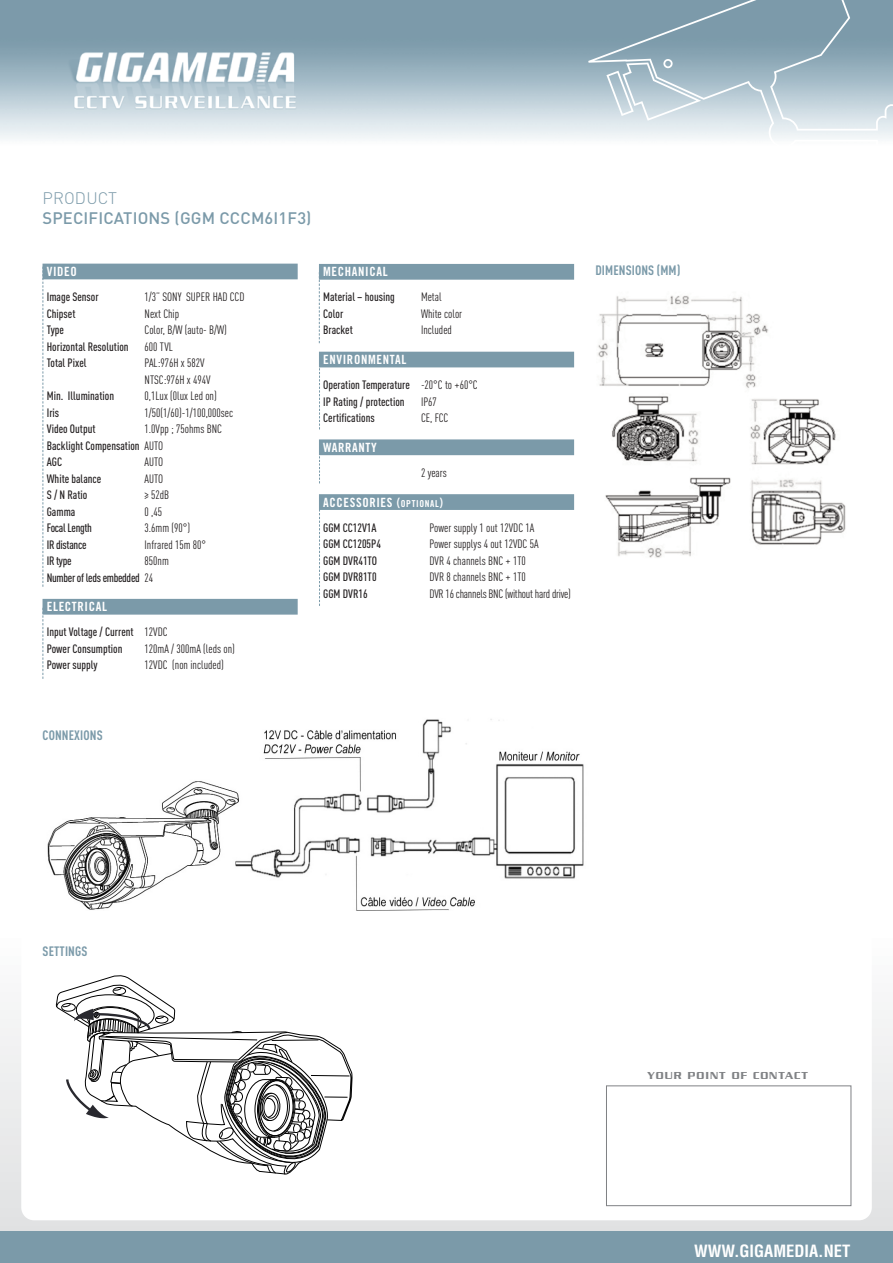
<style>
.page{position:relative;width:893px;height:1263px;background:#fff}
.page>*{position:absolute;margin:0;border:0;box-sizing:border-box;transform-origin:0 0}
.t1{font:500 16.5px "DIN";letter-spacing:.01em;color:#7b9aa9}
.t2{font:700 condensed 16.5px "Helvetica";color:#fff}
.t3{font:300 16.5px "DIN";letter-spacing:.01em;color:#7b9aa9}
.t4{font:700 condensed 13.5px "DINOT";letter-spacing:.01em;color:#7b9aa9}
.t5{font:12.75px "Trade Gothic Bold Cond Twenty";letter-spacing:.05em;color:#fff}
.t6{font:500 condensed 12px/16.5px "DINOT";color:#231f20}
.t7{font:condensed 12px/16.5px "DINOT";color:#231f20}
.t8{font:500 condensed 12px/16.5px "DINOT";letter-spacing:-.025em;color:#231f20}
.t9{font:condensed 12px "DINOT";letter-spacing:-.02em;color:#231f20}
.t10{font:500 10.95px "Serpentine";letter-spacing:.095em;color:#808285}
.s1{font-weight:400}
.s2{font-size:9.6px}
</style>
<div class="page">
<svg style="left:0;top:1010px;width:892px;height:221px;background:#e5e6e7"></svg>
<div style="left:0;top:1231px;width:892px;height:32px;background:#7b9aa9"></div>
<img style="left:0;top:0;width:588px;height:139px">
<div style="left:21px;top:267px;width:851px;height:953px;background:#fff;border-radius:13px"></div>
<svg style="left:588px;top:0;width:304px;height:139px;background:#a7bcc7"></svg>
<div style="left:43px;top:264px;width:255px;height:15px;background:#7b9aa9"></div>
<div style="left:43px;top:599px;width:255px;height:16px;background:#7b9aa9"></div>
<div style="left:319px;top:264px;width:255px;height:16px;background:#7b9aa9"></div>
<div style="left:319px;top:352px;width:255px;height:15px;background:#7b9aa9"></div>
<div style="left:319px;top:439px;width:255px;height:16px;background:#7b9aa9"></div>
<div style="left:319px;top:494px;width:255px;height:16px;background:#7b9aa9"></div>
<svg style="left:319px;top:367px;width:1px;height:62px"></svg>
<svg style="left:319px;top:455px;width:1px;height:28px"></svg>
<svg style="left:319px;top:510px;width:1px;height:96px"></svg>
<svg style="left:43px;top:279px;width:1px;height:308px"></svg>
<svg style="left:43px;top:614px;width:1px;height:65px"></svg>
<svg style="left:319px;top:279px;width:1px;height:64px"></svg>
<div style="left:606px;top:1086px;width:245px;height:120px;border:1px solid #808285"></div>
<img style="left:598px;top:295px;width:248px;height:263px">
<img style="left:47px;top:719px;width:537px;height:191px">
<svg style="left:56px;top:975px;width:297px;height:200px"></svg>
<h1 class="t3" style="left:43px;top:192px;width:76px">PRODUCT</h1>
<h1 class="t1" style="left:43px;top:212px;width:270px">SPECIFICATIONS (GGM CCCM6I1F3)</h1>
<p class="t5" style="left:47px;top:267px;width:32px">VIDEO</p>
<p class="t6" style="left:47px;top:290px;width:53px">Image Sensor</p>
<p class="t7" style="left:145px;top:289px;width:101px">1/3” SONY SUPER HAD CCD</p>
<p class="t6" style="left:47px;top:307px;width:30px">Chipset</p>
<p class="t7" style="left:145px;top:305px;width:36px">Next Chip</p>
<p class="t6" style="left:47px;top:323px;width:19px">Type</p>
<p class="t7" style="left:145px;top:322px;width:84px">Color, B/W (auto- B/W)</p>
<p class="t6" style="left:47px;top:340px;width:83px">Horizontal Resolution</p>
<p class="t7" style="left:145px;top:338px;width:30px">600 TVL</p>
<p class="t6" style="left:47px;top:356px;width:41px">Total Pixel</p>
<p class="t7" style="left:145px;top:355px;width:67px">PAL:976H x 582V<br>NTSC:976H x 494V</p>
<p class="t6" style="left:47px;top:389px;width:69px">Min. Illumination</p>
<p class="t7" style="left:145px;top:388px;width:74px">0,1Lux (0lux Led on)</p>
<p class="t6" style="left:47px;top:406px;width:14px">Iris</p>
<p class="t7" style="left:145px;top:404px;width:90px">1/50(1/60)-1/100,000sec</p>
<p class="t6" style="left:47px;top:422px;width:50px">Video Output</p>
<p class="t6" style="left:47px;top:422px;width:177px;text-indent:98px"><span class="s1">1.0Vpp ; 75ohms BNC<br></span>Backlight Compensation <span class="s1">AUTO<br></span>AGC</p>
<p class="t7" style="left:145px;top:454px;width:20px">AUTO</p>
<p class="t6" style="left:47px;top:472px;width:56px">White balance</p>
<p class="t7" style="left:145px;top:470px;width:20px">AUTO</p>
<p class="t6" style="left:47px;top:488px;width:42px">S / N Ratio</p>
<p class="t7" style="left:145px;top:487px;width:26px">≥ 52dB</p>
<p class="t6" style="left:47px;top:505px;width:30px">Gamma</p>
<p class="t7" style="left:145px;top:503px;width:19px">0 ,45</p>
<p class="t8" style="left:47px;top:521px;width:47px">Focal Length</p>
<p class="t7" style="left:145px;top:520px;width:47px">3.6mm (90°)</p>
<p class="t8" style="left:47px;top:538px;width:41px">IR distance</p>
<p class="t7" style="left:145px;top:536px;width:63px">Infrared 15m 80°</p>
<p class="t6" style="left:47px;top:554px;width:26px">IR type</p>
<p class="t8" style="left:47px;top:554px;width:124px;text-indent:98px"><span class="s1">850nm<br></span>Number of leds embedded <span class="s1">24</span></p>
<p class="t5" style="left:47px;top:602px;width:62px">ELECTRICAL</p>
<p class="t6" style="left:47px;top:625px;width:122px">Input Voltage / Current <span class="s1">12VDC<br></span>Power Consumption</p>
<p class="t7" style="left:145px;top:641px;width:92px">120mA / 300mA (leds on)</p>
<p class="t6" style="left:47px;top:658px;width:52px">Power supply</p>
<p class="t7" style="left:145px;top:657px;width:81px">12VDC (non included)</p>
<p class="t5" style="left:323px;top:267px;width:66px">MECHANICAL</p>
<p class="t6" style="left:323px;top:290px;width:73px">Material – housing</p>
<p class="t7" style="left:421px;top:289px;width:22px">Metal</p>
<p class="t6" style="left:323px;top:307px;width:22px">Color</p>
<p class="t7" style="left:421px;top:306px;width:43px">White color</p>
<p class="t6" style="left:323px;top:323px;width:31px">Bracket</p>
<p class="t7" style="left:421px;top:322px;width:32px">Included</p>
<p class="t5" style="left:323px;top:355px;width:85px">ENVIRONMENTAL</p>
<p class="t6" style="left:323px;top:378px;width:156px">Operation Temperature <span class="s1">-20°C to +60°C<br></span>IP Rating / protection</p>
<p class="t7" style="left:421px;top:393px;width:17px">IP67</p>
<p class="t6" style="left:323px;top:411px;width:53px">Certifications</p>
<p class="t7" style="left:421px;top:410px;width:29px">CE, FCC</p>
<p class="t5" style="left:323px;top:443px;width:55px">WARRANTY</p>
<p class="t7" style="left:421px;top:465px;width:27px">2 years</p>
<p class="t5" style="left:323px;top:498px;width:121px">ACCESSORIES (<span class="s2">OPTIONAL</span>)</p>
<p class="t6" style="left:323px;top:521px;width:55px">GGM CC12V1A</p>
<p class="t7" style="left:429px;top:519px;width:106px">Power supply 1 out 12VDC 1A</p>
<p class="t6" style="left:323px;top:537px;width:59px">GGM CC1205P4</p>
<p class="t7" style="left:429px;top:536px;width:111px">Power supplys 4 out 12VDC 5A</p>
<p class="t6" style="left:323px;top:554px;width:56px">GGM DVR41TO</p>
<p class="t7" style="left:429px;top:552px;width:98px">DVR 4 channels BNC + 1T0</p>
<p class="t6" style="left:323px;top:570px;width:55px">GGM DVR81T0</p>
<p class="t7" style="left:429px;top:569px;width:98px">DVR 8 channels BNC + 1T0</p>
<p class="t6" style="left:323px;top:587px;width:46px">GGM DVR16</p>
<p class="t9" style="left:429px;top:587px;width:143px">DVR 16 channels BNC (without hard drive)</p>
<p class="t4" style="left:43px;top:727px;width:62px">CONNEXIONS</p>
<p class="t4" style="left:595px;top:262px;width:86px">DIMENSIONS (MM)</p>
<p class="t4" style="left:43px;top:943px;width:46px">SETTINGS</p>
<p class="t10" style="left:647px;top:1072px;width:162px">YOUR POINT OF CONTACT</p>
<h1 class="t2" style="left:694px;top:1245px;width:158px">WWW.GIGAMEDIA.NET</h1>
</div>
